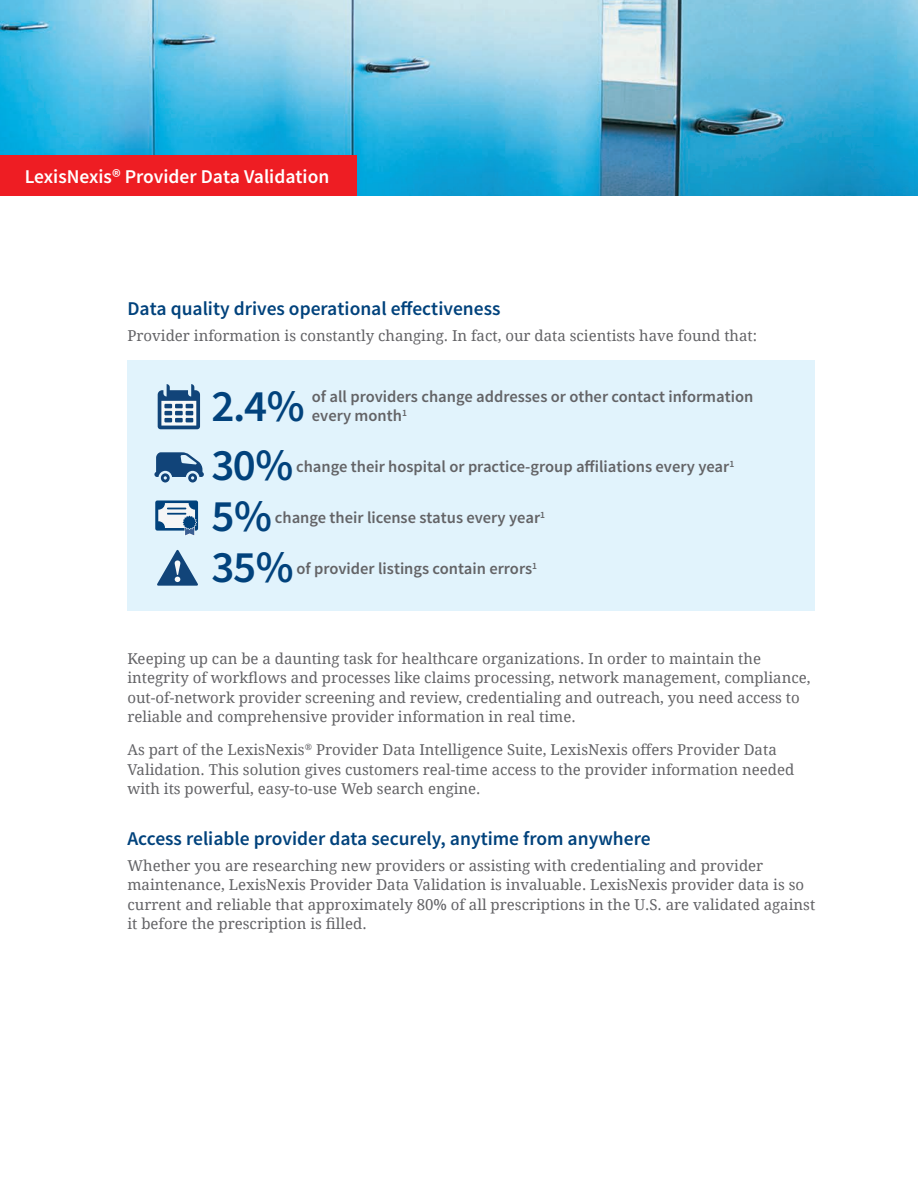
<style>
.page{position:relative;width:918px;height:1188px;background:#fff}
.page>*{position:absolute;margin:0;border:0;box-sizing:border-box;transform-origin:0 0}
.Content_-_1_Column{font:600 45px "Source Sans Pro";color:#01427c}
.Content_-_Subhead{font:600 19.5px "Source Sans Pro";color:#01427c}
.DESCRIPTOR_FLAG_-_RI{font:600 19.5px "Source Sans Pro";color:#fff}
.Content_-_1_Column-2{font:600 16.5px/19.5px "Source Sans Pro";color:#636366}
.Content_-_1_Column-3{font:15px/19.5px "Droid Serif";color:#636366}
</style>
<div class="page">
<img style="left:0;top:0;width:918px;height:195px">
<div style="left:0;top:155px;width:356px;height:40px;background:#ee1d23"></div>
<div style="left:127px;top:360px;width:688px;height:250px;background:#e1f3fc"></div>
<svg style="left:158px;top:384px;width:42px;height:45px;background:#7392b1"></svg>
<svg style="left:154px;top:452px;width:50px;height:31px"></svg>
<svg style="left:155px;top:500px;width:43px;height:36px;background:#89a7c2"></svg>
<svg style="left:157px;top:550px;width:41px;height:36px"></svg>
<p class="DESCRIPTOR_FLAG_-_RI" style="left:25px;top:164px;width:306px">LexisNexis® Provider Data Validation</p>
<p class="Content_-_Subhead" style="left:127px;top:296px;width:375px">Data quality drives operational effectiveness</p>
<p class="Content_-_1_Column-3" style="left:127px;top:326px;width:631px">Provider information is constantly changing. In fact, our data scientists have found that:</p>
<p class="Content_-_1_Column" style="left:211px;top:378px;width:95px">2.4%</p>
<p class="Content_-_1_Column-2" style="left:312px;top:387px;width:443px">of all providers change addresses or other contact information every month<sup>1</sup></p>
<p class="Content_-_1_Column" style="left:211px;top:436px;width:83px">30%</p>
<p class="Content_-_1_Column-2" style="left:296px;top:457px;width:440px">change their hospital or practice-group affiliations every year<sup>1</sup></p>
<p class="Content_-_1_Column" style="left:211px;top:487px;width:62px">5%</p>
<p class="Content_-_1_Column-2" style="left:275px;top:508px;width:272px">change their license status every year<sup>1</sup></p>
<p class="Content_-_1_Column" style="left:211px;top:538px;width:84px">35%</p>
<p class="Content_-_1_Column-2" style="left:297px;top:559px;width:242px">of provider listings contain errors<sup>1</sup></p>
<p class="Content_-_1_Column-3" style="left:127px;top:648px;width:685px">Keeping up can be a daunting task for healthcare organizations. In order to maintain the integrity of workflows and processes like claims processing, network management, compliance, out-of-network provider screening and review, credentialing and outreach, you need access to reliable and comprehensive provider information in real time.</p>
<p class="Content_-_1_Column-3" style="left:127px;top:740px;width:668px">As part of the LexisNexis<sup>®</sup> Provider Data Intelligence Suite, LexisNexis offers Provider Data<br>Validation. This solution gives customers real-time access to the provider information needed with its powerful, easy-to-use Web search engine.</p>
<p class="Content_-_Subhead" style="left:127px;top:826px;width:525px">Access reliable provider data securely, anytime from anywhere</p>
<p class="Content_-_1_Column-3" style="left:127px;top:855px;width:689px">Whether you are researching new providers or assisting with credentialing and provider maintenance, LexisNexis Provider Data Validation is invaluable. LexisNexis provider data is so current and reliable that approximately 80% of all prescriptions in the U.S. are validated against it before the prescription is filled.</p>
</div>
